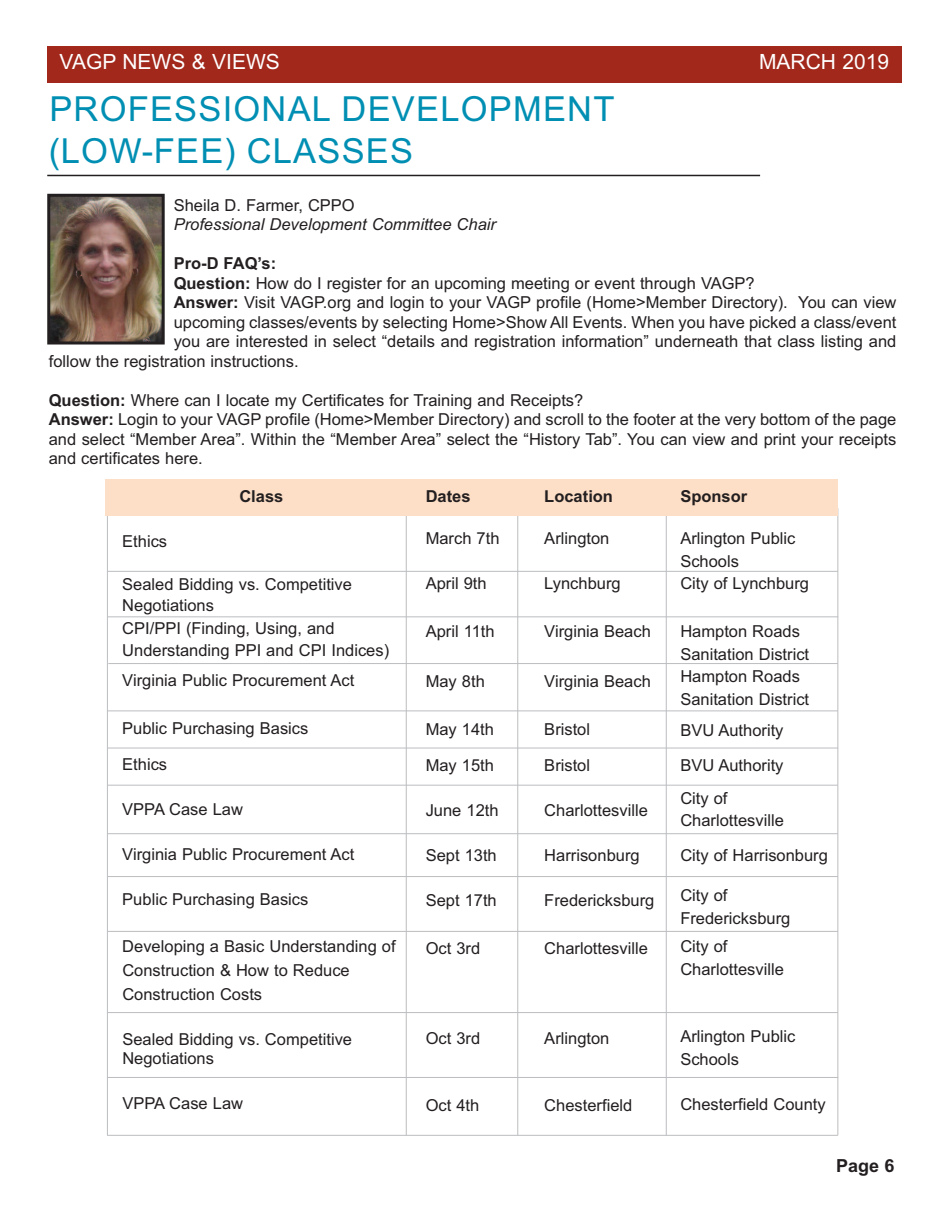
<style>
.page{position:relative;width:945px;height:1215px;background:#fff}
.page>*{position:absolute;margin:0;border:0;box-sizing:border-box;transform-origin:0 0}
.t1{font:34.5px/41.4px "Arial";letter-spacing:.035em;color:#008fb3}
.t2{font:21px "Arial";color:#fff}
.t3{font:700 18px "Arial";color:#231f20}
.t4{font:16.5px/22.5px "Arial";color:#231f20}
.t5{font:italic 16.5px "Arial";color:#231f20}
.t6{font:700 16.5px "Arial";color:#231f20}
.s1{font-weight:700}
</style>
<div class="page">
<hr style="left:838px;top:508px;width:1px;height:627px;background:#bcbdc0">
<hr style="left:47px;top:175px;width:713px;height:1px;background:#231f20">
<img style="left:51px;top:198px;width:110px;height:143px">
<div style="left:47px;top:194px;width:118px;height:151px;border:3px solid #231f20"></div>
<hr style="left:107px;top:510px;width:1px;height:625px;background:#bcbdc0">
<hr style="left:518px;top:506px;width:1px;height:629px;background:#bcbdc0">
<hr style="left:666px;top:506px;width:1px;height:629px;background:#bcbdc0">
<hr style="left:406px;top:506px;width:1px;height:629px;background:#bcbdc0">
<div style="left:106px;top:480px;width:732px;height:36px;background:#fddec6"></div>
<hr style="left:107px;top:571px;width:731px;height:1px;background:#bcbdc0">
<hr style="left:107px;top:1135px;width:731px;height:1px;background:#bcbdc0">
<hr style="left:107px;top:617px;width:731px;height:1px;background:#bcbdc0">
<hr style="left:108px;top:663px;width:730px;height:1px;background:#bcbdc0">
<hr style="left:107px;top:711px;width:731px;height:1px;background:#bcbdc0">
<hr style="left:107px;top:833px;width:731px;height:1px;background:#bcbdc0">
<hr style="left:107px;top:876px;width:731px;height:1px;background:#bcbdc0">
<hr style="left:107px;top:931px;width:731px;height:1px;background:#bcbdc0">
<hr style="left:107px;top:1012px;width:731px;height:1px;background:#bcbdc0">
<hr style="left:107px;top:748px;width:731px;height:1px;background:#bcbdc0">
<hr style="left:107px;top:785px;width:731px;height:1px;background:#bcbdc0">
<hr style="left:107px;top:1077px;width:731px;height:1px;background:#bcbdc0">
<div style="left:47px;top:46px;width:855px;height:36px;background:#a1281b"></div>
<p class="t2" style="left:60px;top:50px;width:222px">VAGP NEWS &amp; VIEWS</p>
<p class="t2" style="left:759px;top:50px;width:132px">MARCH 2019</p>
<h1 class="t1" style="left:49px;top:89px;width:567px">PROFESSIONAL DEVELOPMENT (LOW-FEE) CLASSES</h1>
<p class="t4" style="left:174px;top:194px;width:183px">Sheila D. Farmer, CPPO</p>
<p class="t5" style="left:174px;top:215px;width:324px">Professional Development Committee Chair</p>
<p class="t6" style="left:174px;top:254px;width:104px">Pro-D FAQ’s:</p>
<p class="t4" style="left:174px;top:272px;width:583px"><span class="s1">Question:</span> How do I register for an upcoming meeting or event through VAGP?</p>
<p class="t4" style="left:174px;top:291px;width:724px"><span class="s1">Answer:</span> Visit VAGP.org and login to your VAGP profile (Home&gt;Member Directory). You can view</p>
<p class="t4" style="left:174px;top:311px;width:724px">upcoming classes/events by selecting Home&gt;Show All Events. When you have picked a class/event</p>
<p class="t4" style="left:174px;top:330px;width:724px">you are interested in select “details and registration information” underneath that class listing and</p>
<p class="t4" style="left:49px;top:350px;width:251px">follow the registration instructions.</p>
<p class="t4" style="left:49px;top:390px;width:849px;line-height:19.5px"><span class="s1">Question:</span> Where can I locate my Certificates for Training and Receipts?<br><span class="s1">Answer:</span> Login to your VAGP profile (Home&gt;Member Directory) and scroll to the footer at the very bottom of the page and select “Member Area”. Within the “Member Area” select the “History Tab”. You can view and print your receipts and certificates here.</p>
<p class="t6" style="left:239px;top:487px;width:46px">Class</p>
<p class="t4" style="left:122px;top:530px;width:46px">Ethics</p>
<p class="t4" style="left:122px;top:574px;width:231px;line-height:21px">Sealed Bidding vs. Competitive<br>Negotiations</p>
<p class="t4" style="left:122px;top:617px;width:268px">CPI/PPI (Finding, Using, and<br>Understanding PPI and CPI Indices)</p>
<p class="t4" style="left:122px;top:669px;width:234px">Virginia Public Procurement Act</p>
<p class="t4" style="left:122px;top:711px;width:188px;line-height:36px">Public Purchasing Basics<br>Ethics</p>
<p class="t4" style="left:122px;top:798px;width:122px">VPPA Case Law</p>
<p class="t4" style="left:122px;top:843px;width:234px">Virginia Public Procurement Act</p>
<p class="t4" style="left:122px;top:888px;width:188px">Public Purchasing Basics</p>
<p class="t4" style="left:122px;top:934px;width:275px;line-height:24px">Developing a Basic Understanding of<br>Construction &amp; How to Reduce<br>Construction Costs</p>
<p class="t4" style="left:122px;top:1029px;width:231px;line-height:19.5px">Sealed Bidding vs. Competitive<br>Negotiations</p>
<p class="t4" style="left:122px;top:1092px;width:122px">VPPA Case Law</p>
<p class="t6" style="left:426px;top:487px;width:46px">Dates</p>
<p class="t4" style="left:426px;top:527px;width:75px">March 7th</p>
<p class="t4" style="left:426px;top:572px;width:62px">April 9th</p>
<p class="t4" style="left:426px;top:620px;width:70px">April 11th</p>
<p class="t4" style="left:426px;top:670px;width:61px">May 8th</p>
<p class="t4" style="left:426px;top:711px;width:70px;line-height:36px">May 14th<br>May 15th</p>
<p class="t4" style="left:426px;top:799px;width:74px">June 12th</p>
<p class="t4" style="left:426px;top:844px;width:73px">Sept 13th</p>
<p class="t4" style="left:426px;top:889px;width:73px">Sept 17th</p>
<p class="t4" style="left:426px;top:937px;width:56px">Oct 3rd</p>
<p class="t4" style="left:426px;top:1027px;width:56px">Oct 3rd</p>
<p class="t4" style="left:426px;top:1094px;width:55px">Oct 4th</p>
<p class="t6" style="left:544px;top:487px;width:70px">Location</p>
<p class="t4" style="left:544px;top:527px;width:67px">Arlington</p>
<p class="t4" style="left:544px;top:572px;width:78px">Lynchburg</p>
<p class="t4" style="left:544px;top:620px;width:108px">Virginia Beach</p>
<p class="t4" style="left:544px;top:670px;width:108px">Virginia Beach</p>
<p class="t4" style="left:544px;top:711px;width:47px;line-height:36px">Bristol<br>Bristol</p>
<p class="t4" style="left:544px;top:799px;width:105px">Charlottesville</p>
<p class="t4" style="left:544px;top:844px;width:97px">Harrisonburg</p>
<p class="t4" style="left:544px;top:889px;width:112px">Fredericksburg</p>
<p class="t4" style="left:544px;top:937px;width:105px">Charlottesville</p>
<p class="t4" style="left:544px;top:1027px;width:67px">Arlington</p>
<p class="t4" style="left:544px;top:1094px;width:90px">Chesterfield</p>
<p class="t6" style="left:680px;top:487px;width:68px">Sponsor</p>
<p class="t4" style="left:680px;top:527px;width:130px">Arlington Public<br>Schools<br>City of Lynchburg</p>
<p class="t4" style="left:680px;top:620px;width:130px">Hampton Roads<br>Sanitation District<br>Hampton Roads<br>Sanitation District</p>
<p class="t4" style="left:680px;top:713px;width:105px;line-height:34.5px">BVU Authority<br>BVU Authority</p>
<p class="t4" style="left:680px;top:787px;width:105px">City of<br>Charlottesville</p>
<p class="t4" style="left:680px;top:844px;width:149px">City of Harrisonburg</p>
<p class="t4" style="left:680px;top:884px;width:112px">City of<br>Fredericksburg</p>
<p class="t4" style="left:680px;top:935px;width:105px">City of<br>Charlottesville</p>
<p class="t4" style="left:680px;top:1025px;width:117px">Arlington Public<br>Schools</p>
<p class="t4" style="left:680px;top:1093px;width:147px">Chesterfield County</p>
<p class="t3" style="left:836px;top:1156px;width:60px">Page 6</p>
</div>
